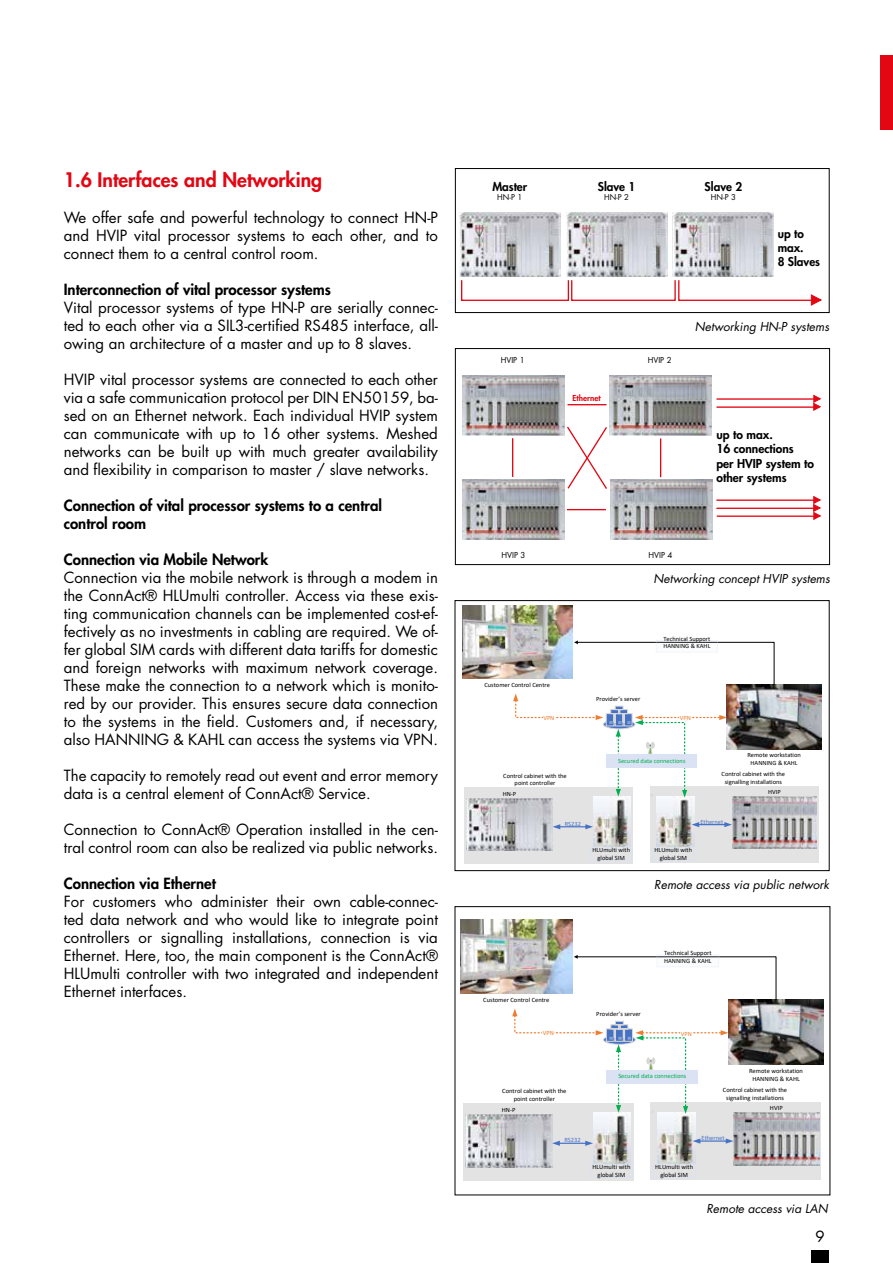
<style>
.page{position:relative;width:893px;height:1263px;background:#fff}
.page>*{position:absolute;margin:0;border:0;box-sizing:border-box;transform-origin:0 0}
.t1{font:800 19.5px "Futura Std";color:#e30613}
.t2{font:15px/18px "Futura Std";color:#000;text-align:justify}
.t3{font:800 15px/18px "Futura Std";color:#000}
.t4{font:italic 12px "Futura Std";color:#000}
.t5{font:800 12px/14.4px "Futura Std";color:#000}
.t6{font:800 11.85px/14.1px "Futura Std";color:#000}
.t7{font:7.95px "Futura Std";color:#000}
.t8{font:800 7.95px "Futura Std";color:#e30613}
.t9{font:7.8px "Futura Std";color:#000}
.t10{font:6.45px/7.8px "Calibri";color:#000;text-align:center}
.t11{font:6.45px "Calibri";color:#00b050}
.t12{font:6.45px "Calibri";color:#4672c4}
.t13{font:6.45px "Calibri";color:#ed7d31}
</style>
<div class="page">
<div style="left:811px;top:1250px;width:18px;height:13px;background:#000"></div>
<div style="left:880px;top:55px;width:13px;height:74px;background:#e30613"></div>
<div style="left:455px;top:600px;width:375px;height:271px;border:1px solid #000"></div>
<div style="left:455px;top:348px;width:375px;height:217px;border:1px solid #000"></div>
<img style="left:459px;top:213px;width:101px;height:64px">
<img style="left:566px;top:213px;width:101px;height:64px">
<img style="left:673px;top:213px;width:101px;height:64px">
<div style="left:461px;top:280px;width:108px;height:21px;border:1px solid #e30613"></div>
<div style="left:571px;top:280px;width:105px;height:21px;border:1px solid #e30613"></div>
<svg style="left:678px;top:280px;width:144px;height:26px"></svg>
<div style="left:455px;top:168px;width:375px;height:145px;border:1px solid #000"></div>
<img style="left:462px;top:376px;width:103px;height:59px">
<img style="left:609px;top:375px;width:103px;height:60px">
<img style="left:462px;top:480px;width:103px;height:59px">
<img style="left:610px;top:480px;width:103px;height:59px">
<svg style="left:567px;top:426px;width:40px;height:63px"></svg>
<hr style="left:567px;top:404px;width:39px;height:1px;background:#e30613">
<hr style="left:567px;top:509px;width:39px;height:1px;background:#e30613">
<hr style="left:716px;top:398px;width:101px;height:2px;background:#e30613">
<hr style="left:716px;top:406px;width:101px;height:2px;background:#e30613">
<hr style="left:512px;top:438px;width:1px;height:39px;background:#e30613">
<hr style="left:660px;top:438px;width:1px;height:39px;background:#e30613">
<svg style="left:813px;top:395px;width:8px;height:16px"></svg>
<hr style="left:716px;top:499px;width:101px;height:2px;background:#e30613">
<hr style="left:716px;top:508px;width:101px;height:1px;background:#e30613">
<hr style="left:717px;top:515px;width:100px;height:2px;background:#e30613">
<svg style="left:813px;top:496px;width:8px;height:24px"></svg>
<svg style="left:464px;top:605px;width:358px;height:259px"></svg>
<div style="left:650px;top:786px;width:168px;height:77px;background:#e3e3e3"></div>
<div style="left:465px;top:787px;width:168px;height:77px;background:#e3e3e3"></div>
<img style="left:727px;top:685px;width:94px;height:64px">
<svg style="left:574px;top:640px;width:201px;height:45px"></svg>
<img style="left:462px;top:605px;width:110px;height:74px">
<img style="left:467px;top:798px;width:86px;height:52px">
<img style="left:593px;top:798px;width:37px;height:48px">
<img style="left:732px;top:797px;width:85px;height:51px">
<img style="left:657px;top:798px;width:37px;height:48px">
<svg style="left:553px;top:824px;width:40px;height:5px"></svg>
<svg style="left:692px;top:822px;width:40px;height:5px"></svg>
<svg style="left:513px;top:693px;width:214px;height:105px"></svg>
<div style="left:656px;top:640px;width:61px;height:12px;background:#dae2f3;opacity:.1"></div>
<div style="left:656px;top:640px;width:61px;height:12px;border:1px solid #dae2f3"></div>
<div style="left:606px;top:754px;width:91px;height:13px;background:#dae2f3"></div>
<div style="left:650px;top:1102px;width:170px;height:78px;background:#e3e3e3"></div>
<div style="left:463px;top:1103px;width:170px;height:78px;background:#e3e3e3"></div>
<img style="left:728px;top:999px;width:96px;height:66px">
<svg style="left:574px;top:955px;width:203px;height:45px"></svg>
<img style="left:461px;top:919px;width:111px;height:75px">
<img style="left:465px;top:1114px;width:87px;height:53px">
<img style="left:593px;top:1114px;width:38px;height:49px">
<img style="left:733px;top:1113px;width:86px;height:52px">
<img style="left:658px;top:1114px;width:37px;height:49px">
<svg style="left:552px;top:1141px;width:41px;height:5px"></svg>
<hr style="left:700px;top:1140px;width:26px;height:2px;background:#4672c4">
<svg style="left:693px;top:1138px;width:7px;height:6px"></svg>
<svg style="left:726px;top:1138px;width:7px;height:6px"></svg>
<svg style="left:512px;top:1008px;width:216px;height:106px"></svg>
<div style="left:590px;top:1164px;width:43px;height:13px;border:1px solid #dae2f3"></div>
<div style="left:657px;top:955px;width:62px;height:12px;background:#dae2f3;opacity:.1"></div>
<div style="left:657px;top:955px;width:62px;height:12px;border:1px solid #dae2f3"></div>
<div style="left:607px;top:1070px;width:91px;height:13px;background:#dae2f3"></div>
<h1 class="t1" style="left:64px;top:167px;width:260px">1.6 Interfaces and Networking</h1>
<p class="t2" style="left:64px;top:208px;width:376px">We offer safe and powerful technology to connect HN-P and HVIP vital processor systems to each other, and to connect them to a central control room.</p>
<p class="t3" style="left:64px;top:280px;width:269px">Interconnection of vital processor systems</p>
<p class="t2" style="left:64px;top:298px;width:376px">Vital processor systems of type HN-P are serially connec&shy;ted to each other via a SIL3-certified RS485 interface, all&shy;owing an architecture of a master and up to 8 slaves.</p>
<p class="t2" style="left:64px;top:370px;width:376px">HVIP vital processor systems are connected to each other via a safe communication protocol per DIN EN50159, ba&shy;sed on an Ethernet network. Each individual HVIP system can communicate with up to 16 other systems. Meshed networks can be built up with much greater availability and flexibility in comparison to master / slave networks.</p>
<p class="t3" style="left:64px;top:496px;width:320px">Connection of vital processor systems to a central control room</p>
<p class="t3" style="left:64px;top:550px;width:206px">Connection via Mobile Network</p>
<p class="t2" style="left:64px;top:568px;width:376px">Connection via the mobile network is through a modem in the ConnAct® HLUmulti controller. Access via these exis&shy;ting communication channels can be implemented cost-ef&shy;fectively as no investments in cabling are required. We of&shy;fer global SIM cards with different data tariffs for domestic and foreign networks with maximum network coverage.<br>These make the connection to a network which is monito&shy;red by our provider. This ensures secure data connection to the systems in the field. Customers and, if necessary, also HANNING &amp; KAHL can access the systems via VPN.</p>
<p class="t2" style="left:64px;top:766px;width:376px">The capacity to remotely read out event and error memory data is a central element of ConnAct® Service.</p>
<p class="t2" style="left:64px;top:820px;width:376px">Connection to ConnAct® Operation installed in the cen&shy;tral control room can also be realized via public networks.</p>
<p class="t3" style="left:64px;top:874px;width:154px">Connection via Ethernet</p>
<p class="t2" style="left:64px;top:892px;width:376px">For customers who administer their own cable-connec&shy;ted data network and who would like to integrate point controllers or signalling installations, connection is via Ethernet. Here, too, the main component is the ConnAct® HLUmulti controller with two integrated and independent Ethernet interfaces.</p>
<p class="t6" style="left:492px;top:180px;width:36px">Master</p>
<p class="t9" style="left:497px;top:193px;width:27px">HN-P 1</p>
<p class="t6" style="left:598px;top:180px;width:39px">Slave 1</p>
<p class="t9" style="left:604px;top:193px;width:27px">HN-P 2</p>
<p class="t7" style="left:501px;top:355px;width:26px">HVIP 1</p>
<p class="t7" style="left:648px;top:355px;width:26px">HVIP 2</p>
<p class="t8" style="left:573px;top:393px;width:29px">Ethernet</p>
<p class="t6" style="left:705px;top:180px;width:39px">Slave 2</p>
<p class="t9" style="left:711px;top:193px;width:27px">HN-P 3</p>
<p class="t6" style="left:778px;top:227px;width:44px">up to max.<br>8 Slaves</p>
<p class="t4" style="left:695px;top:319px;width:136px">Networking HN-P systems</p>
<p class="t5" style="left:716px;top:427px;width:99px">up to max.<br>16 connections<br>per HVIP system to other systems</p>
<p class="t7" style="left:501px;top:550px;width:26px">HVIP 3</p>
<p class="t7" style="left:648px;top:550px;width:26px">HVIP 4</p>
<p class="t4" style="left:654px;top:571px;width:178px">Networking concept HVIP systems</p>
<p class="t10" style="left:484px;top:681px;width:67px">Customer Control Centre</p>
<p class="t10" style="left:596px;top:695px;width:46px">Provider’s server</p>
<p class="t10" style="left:663px;top:634px;width:48px;text-align:left">Technical Support<br>HANNING &amp; KAHL</p>
<p class="t13" style="left:543px;top:713px;width:13px">VPN</p>
<p class="t13" style="left:680px;top:714px;width:13px">VPN</p>
<p class="t10" style="left:503px;top:771px;width:65px">Control cabinet with the point controller</p>
<p class="t11" style="left:618px;top:756px;width:69px">Secured data connections</p>
<p class="t10" style="left:747px;top:751px;width:55px">Remote workstation<br>HANNING &amp; KAHL</p>
<p class="t10" style="left:722px;top:770px;width:65px">Control cabinet with the signalling installations</p>
<p class="t10" style="left:503px;top:790px;width:15px">HN-P</p>
<p class="t10" style="left:768px;top:788px;width:14px">HVIP</p>
<p class="t12" style="left:565px;top:819px;width:18px">RS232</p>
<p class="t10" style="left:592px;top:846px;width:39px">HLUmulti with global SIM</p>
<p class="t12" style="left:700px;top:817px;width:24px">Ethernet</p>
<p class="t10" style="left:655px;top:846px;width:39px">HLUmulti with global SIM</p>
<p class="t4" style="left:654px;top:876px;width:176px">Remote access via public network</p>
<p class="t10" style="left:483px;top:996px;width:68px">Customer Control Centre</p>
<p class="t10" style="left:596px;top:1010px;width:46px">Provider’s server</p>
<p class="t10" style="left:664px;top:949px;width:49px;text-align:left">Technical Support<br>HANNING &amp; KAHL</p>
<p class="t13" style="left:543px;top:1028px;width:13px">VPN</p>
<p class="t13" style="left:681px;top:1029px;width:13px">VPN</p>
<p class="t10" style="left:502px;top:1087px;width:66px">Control cabinet with the point controller</p>
<p class="t11" style="left:618px;top:1072px;width:70px">Secured data connections</p>
<p class="t10" style="left:749px;top:1067px;width:55px">Remote workstation<br>HANNING &amp; KAHL</p>
<p class="t10" style="left:723px;top:1086px;width:66px">Control cabinet with the signalling installations</p>
<p class="t10" style="left:502px;top:1106px;width:15px">HN-P</p>
<p class="t10" style="left:770px;top:1104px;width:14px">HVIP</p>
<p class="t12" style="left:564px;top:1135px;width:18px">RS232</p>
<p class="t10" style="left:592px;top:1162px;width:39px">HLUmulti with global SIM</p>
<p class="t12" style="left:701px;top:1133px;width:25px">Ethernet</p>
<p class="t10" style="left:655px;top:1163px;width:39px">HLUmulti with global SIM</p>
<p class="t4" style="left:706px;top:1200px;width:123px">Remote access via LAN</p>
<p class="t2" style="left:816px;top:1227px;width:11px">9</p>
</div>
